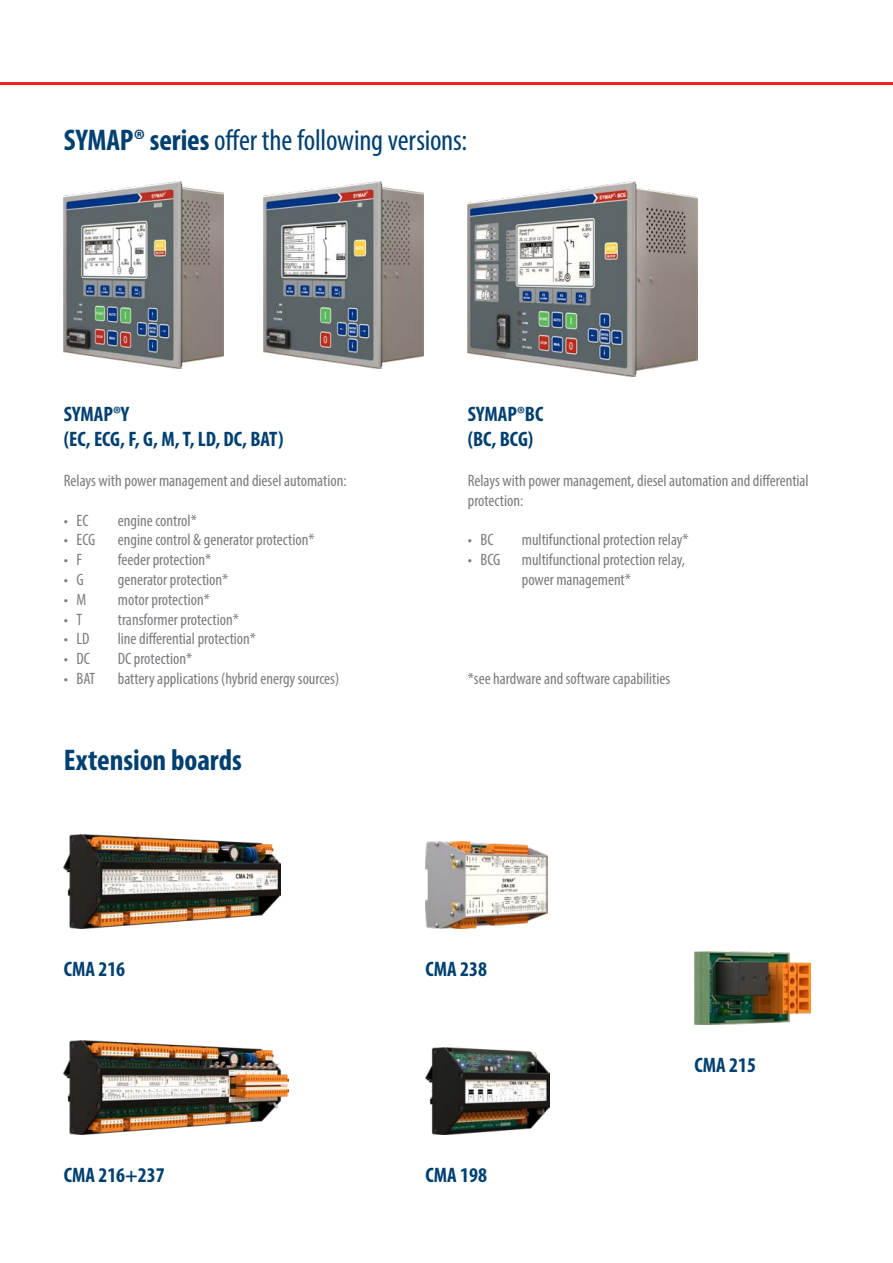
<style>
.page{position:relative;width:893px;height:1263px;background:#fff}
.page>*{position:absolute;margin:0;border:0;box-sizing:border-box;transform-origin:0 0}
.t1{font:condensed 30px "Myriad Pro";letter-spacing:-.005em;color:#004071}
.t2{font:700 condensed 30px "Myriad Pro";color:#004071}
.t3{font:700 condensed 21px/25.2px "Myriad Pro";color:#004071}
.t4{font:condensed 16.5px/19.8px "Myriad Pro";color:#7a7c7f}
.s1{font-weight:700}
</style>
<div class="page">
<img style="left:263px;top:182px;width:160px;height:186px">
<img style="left:468px;top:182px;width:229px;height:194px">
<img style="left:64px;top:182px;width:159px;height:186px">
<svg style="left:0;top:82px;width:893px;height:4px"></svg>
<img style="left:64px;top:834px;width:217px;height:95px">
<img style="left:64px;top:1040px;width:225px;height:95px">
<img style="left:694px;top:952px;width:117px;height:72px">
<img style="left:426px;top:841px;width:122px;height:88px">
<img style="left:426px;top:1047px;width:124px;height:88px">
<h1 class="t1" style="left:64px;top:122px;width:405px"><span class="s1">SYMAP® series</span> offer the following versions:</h1>
<p class="t3" style="left:64px;top:401px;width:221px">SYMAP®Y<br>(EC, ECG, F, G, M, T, LD, DC, BAT)</p>
<p class="t4" style="left:64px;top:470px;width:284px">Relays with power management and diesel automation:</p>
<p class="t4" style="left:64px;top:510px;width:26px">• EC</p>
<p class="t4" style="left:118px;top:510px;width:81px">engine control*</p>
<p class="t4" style="left:64px;top:530px;width:33px">• ECG</p>
<p class="t4" style="left:118px;top:530px;width:198px">engine control &amp; generator protection*</p>
<p class="t4" style="left:64px;top:550px;width:20px">• F</p>
<p class="t4" style="left:118px;top:550px;width:95px">feeder protection*</p>
<p class="t4" style="left:64px;top:569px;width:21px">• G</p>
<p class="t4" style="left:118px;top:569px;width:112px">generator protection*</p>
<p class="t4" style="left:64px;top:589px;width:24px">• M</p>
<p class="t4" style="left:118px;top:589px;width:94px">motor protection*</p>
<p class="t4" style="left:64px;top:609px;width:20px">• T</p>
<p class="t4" style="left:118px;top:609px;width:123px">transformer protection*</p>
<p class="t4" style="left:64px;top:629px;width:27px">• LD</p>
<p class="t4" style="left:118px;top:629px;width:140px">line differential protection*</p>
<p class="t4" style="left:64px;top:649px;width:28px">• DC</p>
<p class="t4" style="left:118px;top:649px;width:76px">DC protection*</p>
<p class="t4" style="left:64px;top:668px;width:33px">• BAT</p>
<p class="t4" style="left:118px;top:668px;width:223px">battery applications (hybrid energy sources)</p>
<p class="t3" style="left:468px;top:401px;width:77px">SYMAP®BC (BC, BCG)</p>
<p class="t4" style="left:468px;top:470px;width:343px">Relays with power management, diesel automation and differential protection:</p>
<p class="t4" style="left:468px;top:530px;width:27px">• BC</p>
<p class="t4" style="left:522px;top:530px;width:169px">multifunctional protection relay*</p>
<p class="t4" style="left:468px;top:550px;width:34px">• BCG</p>
<p class="t4" style="left:522px;top:550px;width:165px">multifunctional protection relay, power management*</p>
<p class="t4" style="left:468px;top:668px;width:204px">*see hardware and software capabilities</p>
<h1 class="t2" style="left:64px;top:742px;width:180px">Extension boards</h1>
<p class="t3" style="left:64px;top:956px;width:63px">CMA 216</p>
<p class="t3" style="left:426px;top:956px;width:63px">CMA 238</p>
<p class="t3" style="left:694px;top:1052px;width:63px">CMA 215</p>
<p class="t3" style="left:64px;top:1162px;width:102px">CMA 216+237</p>
<p class="t3" style="left:426px;top:1162px;width:63px">CMA 198</p>
</div>
